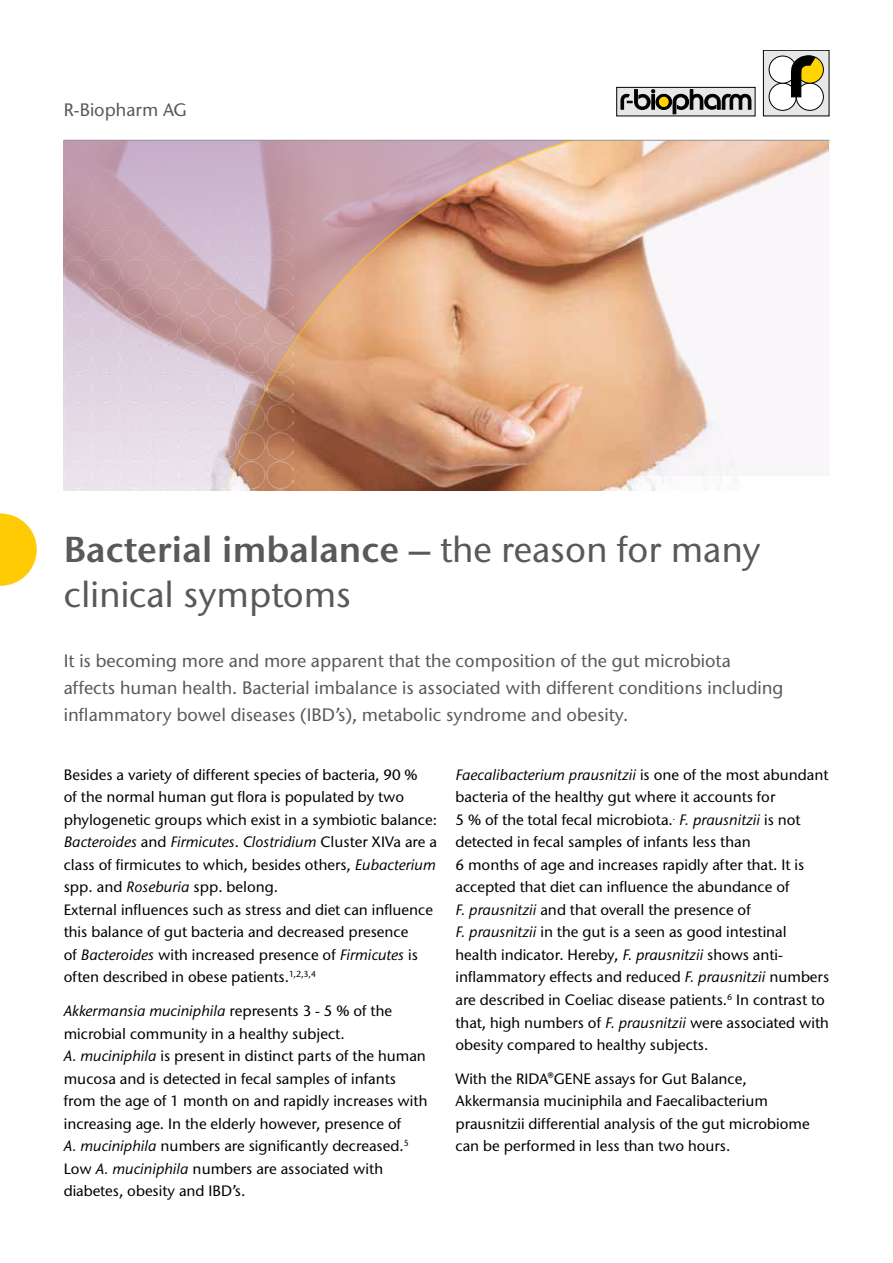
<style>
.page{position:relative;width:893px;height:1263px;background:#fff}
.page>*{position:absolute;margin:0;border:0;box-sizing:border-box;transform-origin:0 0}
.t1{font:500 36px/45px "Stone Sans ITC Std";color:#58595b}
.t2{font:500 18px/27px "Stone Sans ITC Std";color:#58595b}
.t3{font:500 15px/22.5px "Stone Sans ITC Std";color:#000}
.s1{font-weight:600}
.s2{font-style:italic}
</style>
<div class="page">
<svg style="left:293px;top:141px;width:363px;height:349px;background:#d5a185"></svg>
<img style="left:64px;top:141px;width:229px;height:349px">
<svg style="left:642px;top:141px;width:187px;height:335px;fill:#f9f6fa"></svg>
<div style="left:617px;top:87px;width:138px;height:29px;border:1px solid #000"></div>
<svg style="left:620px;top:89px;width:132px;height:25px;background:#93928e"></svg>
<svg style="left:765px;top:52px;width:62px;height:62px"></svg>
<div style="left:763px;top:50px;width:66px;height:66px;border:1px solid #000"></div>
<div style="left:769px;top:83px;width:27px;height:27px;background:#fff;border-radius:50%"></div>
<div style="left:769px;top:83px;width:27px;height:27px;border:1px solid #000;border-radius:50%"></div>
<div style="left:769px;top:56px;width:27px;height:27px;background:#fff;border-radius:50%"></div>
<div style="left:769px;top:56px;width:27px;height:27px;border:1px solid #000;border-radius:50%"></div>
<div style="left:796px;top:83px;width:27px;height:27px;background:#fff;border-radius:50%"></div>
<div style="left:796px;top:83px;width:27px;height:27px;border:1px solid #000;border-radius:50%"></div>
<div style="left:796px;top:56px;width:27px;height:27px;background:#ffd400;border-radius:50%"></div>
<div style="left:796px;top:56px;width:27px;height:27px;border:1px solid #000;border-radius:50%"></div>
<svg style="left:791px;top:55px;width:25px;height:42px"></svg>
<hr style="left:64px;top:140px;width:765px;height:1px;background:#939598">
<svg style="left:0;top:513px;width:37px;height:73px"></svg>
<p class="t2" style="left:64px;top:96px;width:125px">R-Biopharm AG</p>
<h1 class="t1" style="left:64px;top:527px;width:698px"><span class="s1">Bacterial imbalance –</span> the reason for many clinical symptoms</h1>
<p class="t2" style="left:64px;top:648px;width:721px">It is becoming more and more apparent that the composition of the gut microbiota affects human health. Bacterial imbalance is associated with different conditions including inflammatory bowel diseases (IBD’s), metabolic syndrome and obesity.</p>
<p class="t3" style="left:64px;top:763px;width:375px">Besides a variety of different species of bacteria, 90 %<br>of the normal human gut flora is populated by two phylogenetic groups which exist in a symbiotic balance:<br><span class="s2">Bacteroides</span> and <span class="s2">Firmicutes</span>. <span class="s2">Clostridium</span> Cluster XIVa are a class of firmicutes to which, besides others, <span class="s2">Eubacterium </span>spp. and <span class="s2">Roseburia</span> spp. belong.<br>External influences such as stress and diet can influence this balance of gut bacteria and decreased presence<br>of <span class="s2">Bacteroides</span> with increased presence of <span class="s2">Firmicutes</span> is often described in obese patients.<sup>1,2,3,4</sup></p>
<p class="t3" style="left:64px;top:1000px;width:365px"><span class="s2">Akkermansia muciniphila</span> represents 3 - 5 % of the microbial community in a healthy subject.<br><span class="s2">A. muciniphila</span> is present in distinct parts of the human mucosa and is detected in fecal samples of infants from the age of 1 month on and rapidly increases with increasing age. In the elderly however, presence of<br><span class="s2">A. muciniphila</span> numbers are significantly decreased.<sup>5<br></sup>Low <span class="s2">A. muciniphila</span> numbers are associated with diabetes, obesity and IBD’s.</p>
<p class="t3" style="left:455px;top:763px;width:375px"><span class="s2">Faecalibacterium prausnitzii</span> is one of the most abundant bacteria of the healthy gut where it accounts for<br>5 % of the total fecal microbiota.<sup>.</sup> <span class="s2">F. prausnitzii</span> is not detected in fecal samples of infants less than<br>6 months of age and increases rapidly after that. It is accepted that diet can influence the abundance of<br><span class="s2">F. prausnitzii</span> and that overall the presence of<br><span class="s2">F. prausnitzii</span> in the gut is a seen as good intestinal health indicator. Hereby, <span class="s2">F. prausnitzii</span> shows anti&shy;inflammatory effects and reduced <span class="s2">F. prausnitzii</span> numbers are described in Coeliac disease patients.<sup>6</sup> In contrast to that, high numbers of <span class="s2">F. prausnitzii</span> were associated with obesity compared to healthy subjects.</p>
<p class="t3" style="left:455px;top:1067px;width:356px">With the RIDA®GENE assays for Gut Balance, Akkermansia muciniphila and Faecalibacterium prausnitzii differential analysis of the gut microbiome can be performed in less than two hours.</p>
</div>
